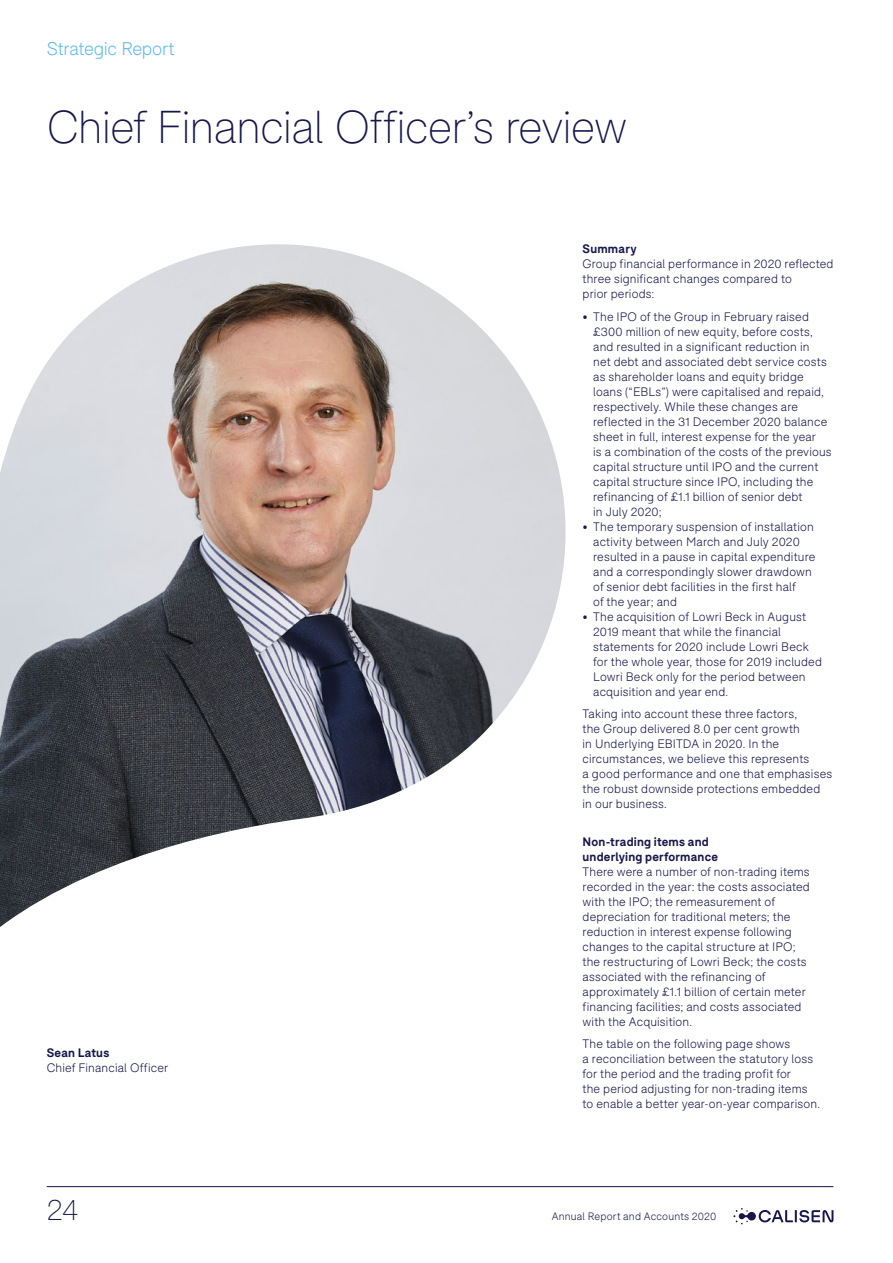
<style>
.page{position:relative;width:893px;height:1263px;background:#fff}
.page>*{position:absolute;margin:0;border:0;box-sizing:border-box;transform-origin:0 0}
.t1{font:100 45px "F37 Bolton";letter-spacing:-.02em;color:#17174b}
.t2{font:100 29.25px "F37 Bolton";color:#17174b}
.t3{font:300 18px "F37 Bolton";letter-spacing:-.015em;color:#62baea}
.t4{font:300 12px/15px "F37 Bolton";letter-spacing:.015em;color:#17174b}
.t5{font:700 12px/15px "F37 Bolton";letter-spacing:.015em;color:#17174b}
.t6{font:300 10.5px "F37 Bolton";letter-spacing:.02em;color:#17174b}
</style>
<div class="page">
<img style="left:0;top:244px;width:566px;height:683px">
<hr style="left:47px;top:1186px;width:786px;height:1px;background:#17174b">
<svg style="left:733px;top:1208px;width:100px;height:16px"></svg>
<h3 class="t3" style="left:47px;top:39px;width:129px">Strategic Report</h3>
<h1 class="t1" style="left:47px;top:101px;width:582px">Chief Financial Officer’s review</h1>
<p class="t5" style="left:47px;top:1045px;width:64px">Sean Latus</p>
<p class="t4" style="left:47px;top:1060px;width:123px">Chief Financial Officer</p>
<h2 class="t2" style="left:47px;top:1193px;width:33px">24</h2>
<p class="t5" style="left:583px;top:241px;width:55px">Summary</p>
<p class="t4" style="left:583px;top:256px;width:252px">Group financial performance in 2020 reflected three significant changes compared to<br>prior periods:</p>
<p class="t4" style="left:593px;top:309px;width:240px;text-indent:-11px">• The IPO of the Group in February raised £300 million of new equity, before costs, and resulted in a significant reduction in<br>net debt and associated debt service costs as shareholder loans and equity bridge loans (“EBLs”) were capitalised and repaid, respectively. While these changes are reflected in the 31 December 2020 balance sheet in full, interest expense for the year<br>is a combination of the costs of the previous capital structure until IPO and the current capital structure since IPO, including the refinancing of £1.1 billion of senior debt<br>in July 2020;</p>
<p class="t4" style="left:593px;top:519px;width:224px;text-indent:-11px">• The temporary suspension of installation activity between March and July 2020 resulted in a pause in capital expenditure and a correspondingly slower drawdown of senior debt facilities in the first half<br>of the year; and</p>
<p class="t4" style="left:593px;top:609px;width:230px;text-indent:-11px">• The acquisition of Lowri Beck in August 2019 meant that while the financial statements for 2020 include Lowri Beck for the whole year, those for 2019 included Lowri Beck only for the period between acquisition and year end.</p>
<p class="t4" style="left:583px;top:706px;width:251px">Taking into account these three factors,<br>the Group delivered 8.0 per cent growth<br>in Underlying EBITDA in 2020. In the circumstances, we believe this represents<br>a good performance and one that emphasises the robust downside protections embedded in our business.</p>
<p class="t5" style="left:583px;top:834px;width:137px">Non-trading items and underlying performance</p>
<p class="t4" style="left:583px;top:864px;width:229px">There were a number of non-trading items recorded in the year: the costs associated with the IPO; the remeasurement of depreciation for traditional meters; the reduction in interest expense following changes to the capital structure at IPO; the restructuring of Lowri Beck; the costs associated with the refinancing of approximately £1.1 billion of certain meter financing facilities; and costs associated with the Acquisition.</p>
<p class="t4" style="left:583px;top:1036px;width:239px">The table on the following page shows<br>a reconciliation between the statutory loss for the period and the trading profit for<br>the period adjusting for non-trading items to enable a better year-on-year comparison.</p>
<p class="t6" style="left:552px;top:1210px;width:166px">Annual Report and Accounts 2020</p>
</div>
